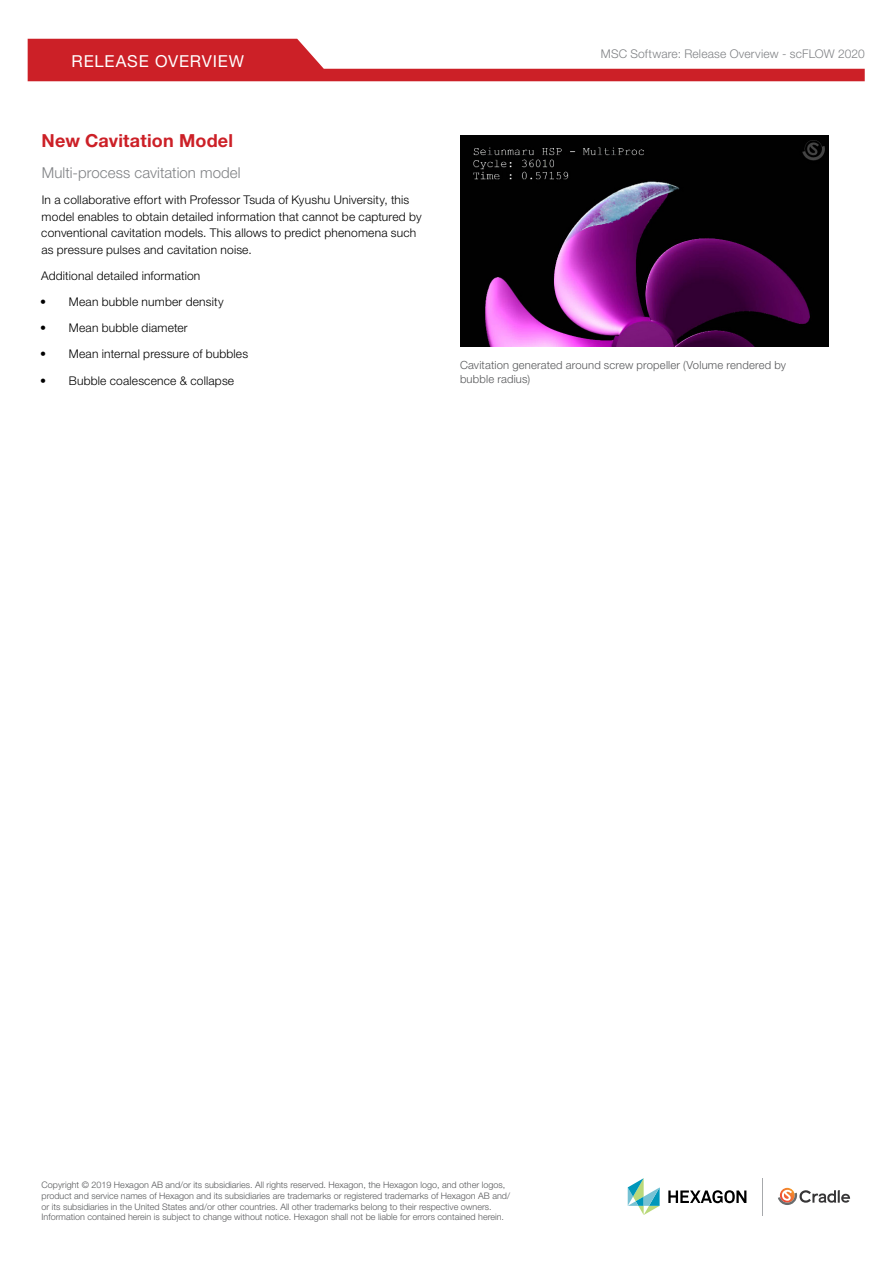
<style>
.page{position:relative;width:893px;height:1263px;background:#fff}
.page>*{position:absolute;margin:0;border:0;box-sizing:border-box;transform-origin:0 0}
.t1{font:700 18px "Helvetica Neue LT Pro";letter-spacing:.01em;color:#cc2027}
.t2{font:16.5px "Helvetica Neue LT Pro";letter-spacing:.05em;color:#fff}
.t3{font:300 15px "Helvetica Neue LT Pro";letter-spacing:.005em;color:#808285}
.t4{font:300 12px/16.5px "Helvetica Neue LT Pro";letter-spacing:.015em;color:#000}
.t5{font:300 12px "Helvetica Neue LT Pro";letter-spacing:.015em;color:#808285}
.t6{font:300 11.25px/13.5px "Helvetica Neue LT Pro";letter-spacing:.015em;color:#58595b}
.t7{font:300 9px/10.8px "Helvetica Neue LT Pro";color:#58595b}
</style>
<div class="page">
<svg style="left:780px;top:1188px;width:15px;height:14px"></svg>
<svg style="left:778px;top:1190px;width:72px;height:15px"></svg>
<hr style="left:762px;top:1178px;width:1px;height:37px;background:#a7a9ac">
<svg style="left:668px;top:1190px;width:78px;height:13px"></svg>
<svg style="left:628px;top:1178px;width:32px;height:37px"></svg>
<svg style="left:28px;top:39px;width:837px;height:42px"></svg>
<img style="left:460px;top:135px;width:369px;height:212px">
<h2 class="t2" style="left:72px;top:51px;width:174px">RELEASE OVERVIEW</h2>
<h1 class="t1" style="left:42px;top:130px;width:193px">New Cavitation Model</h1>
<h3 class="t3" style="left:42px;top:163px;width:200px">Multi-process cavitation model</h3>
<p class="t4" style="left:41px;top:191px;width:382px">In a collaborative effort with Professor Tsuda of Kyushu University, this model enables to obtain detailed information that cannot be captured by conventional cavitation models. This allows to predict phenomena such as pressure pulses and cavitation noise.</p>
<h3 class="t4" style="left:41px;top:267px;width:161px">Additional detailed information</h3>
<h3 class="t4" style="left:40px;top:293px;width:185px">• Mean bubble number density</h3>
<h3 class="t4" style="left:40px;top:319px;width:149px">• Mean bubble diameter</h3>
<h3 class="t4" style="left:40px;top:346px;width:210px">• Mean internal pressure of bubbles</h3>
<h3 class="t4" style="left:40px;top:372px;width:195px">• Bubble coalescence &amp; collapse</h3>
<h3 class="t5" style="left:601px;top:46px;width:265px">MSC Software: Release Overview - scFLOW 2020</h3>
<p class="t6" style="left:460px;top:358px;width:328px">Cavitation generated around screw propeller (Volume rendered by bubble radius)</p>
<p class="t7" style="left:42px;top:1179px;width:470px">Copyright © 2019 Hexagon AB and/or its subsidiaries. All rights reserved. Hexagon, the Hexagon logo, and other logos, product and service names of Hexagon and its subsidiaries are trademarks or registered trademarks of Hexagon AB and/ or its subsidiaries in the United States and/or other countries. All other trademarks belong to their respective owners.<br>Information contained herein is subject to change without notice. Hexagon shall not be liable for errors contained herein.</p>
</div>
